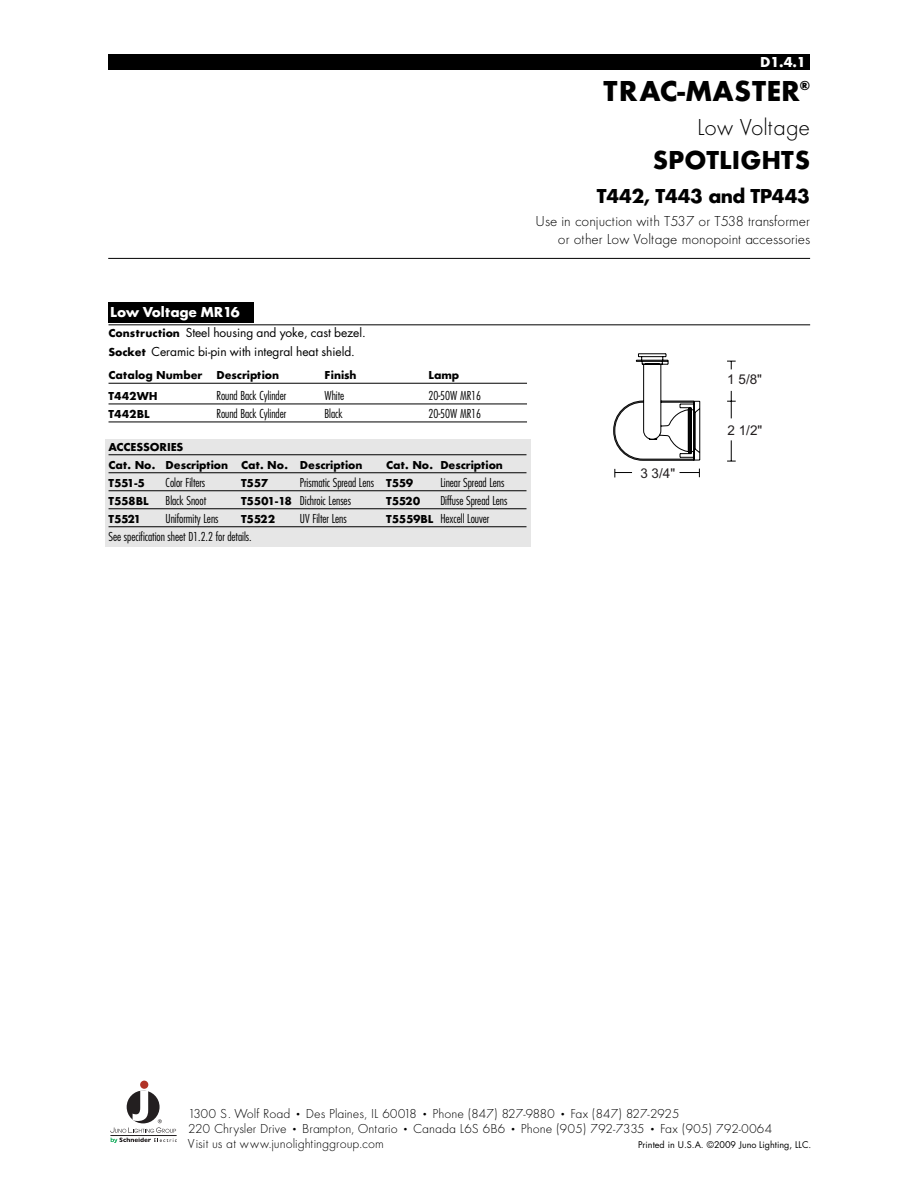
<style>
.page{position:relative;width:918px;height:1188px;background:#fff}
.page>*{position:absolute;margin:0;border:0;box-sizing:border-box;transform-origin:0 0}
.t1{font:30px "Futura Bold DTC";letter-spacing:.005em;color:#000}
.t2{font:27px "Futura Bold DTC";color:#000}
.t3{font:24px "Futura Light DTC";color:#000}
.t4{font:21px "Futura Bold DTC";letter-spacing:-.03em;color:#000}
.t5{font:15px/18px "Futura Light DTC";color:#000;text-align:right}
.t6{font:15px "Futura Bold DTC";letter-spacing:-.02em;color:#fff}
.t7{font:13.5px/15px "Futura Light DTC";color:#000}
.t8{font:13.5px "Arial";color:#231f20}
.t9{font:13.5px "Futura Bold DTC";color:#000}
.t10{font:300 condensed 12px "Futura";letter-spacing:-.005em;color:#000}
.t11{font:12px/18px "Futura Bold DTC";letter-spacing:-.005em;color:#000}
.t12{font:12px/18.3px "Futura";letter-spacing:-.005em;color:#000}
.t13{font:9px "Futura";color:#000}
.s1{font-family:"Futura Bold DTC"}
.s2{font-family:"Futura Bold DTC";font-weight:400;font-stretch:normal}
</style>
<div class="page">
<div style="left:109px;top:302px;width:145px;height:21px;background:#000"></div>
<svg style="left:613px;top:353px;width:123px;height:124px"></svg>
<hr style="left:109px;top:383px;width:418px;height:1px;background:#000">
<hr style="left:109px;top:404px;width:418px;height:1px;background:#000">
<hr style="left:109px;top:422px;width:418px;height:1px;background:#000">
<hr style="left:109px;top:325px;width:701px;height:1px;background:#000">
<div style="left:105px;top:439px;width:426px;height:108px;background:#e6e6e6"></div>
<hr style="left:109px;top:455px;width:417px;height:1px;background:#000">
<hr style="left:109px;top:473px;width:417px;height:1px;background:#000">
<hr style="left:109px;top:491px;width:417px;height:1px;background:#000">
<hr style="left:109px;top:509px;width:417px;height:1px;background:#000">
<hr style="left:109px;top:527px;width:417px;height:1px;background:#000">
<hr style="left:108px;top:258px;width:702px;height:1px;background:#000">
<div style="left:108px;top:54px;width:702px;height:16px;background:#000"></div>
<div style="left:140px;top:1081px;width:8px;height:8px;background:#b13326;border-radius:50%"></div>
<svg style="left:110px;top:1090px;width:67px;height:53px"></svg>
<p class="t6" style="left:110px;top:306px;width:131px">Low Voltage MR16</p>
<p class="t12" style="left:109px;top:325px;width:259px"><span class="s1">Construction</span> Steel housing and yoke, cast bezel.<br><span class="s1">Socket</span> Ceramic bi-pin with integral heat shield.</p>
<p class="t11" style="left:109px;top:367px;width:172px">Catalog Number Description</p>
<p class="t11" style="left:325px;top:367px;width:34px">Finish</p>
<p class="t11" style="left:429px;top:367px;width:32px">Lamp</p>
<p class="t11" style="left:109px;top:388px;width:51px">T442WH</p>
<p class="t10" style="left:217px;top:390px;width:71px">Round Back Cylinder</p>
<p class="t10" style="left:325px;top:390px;width:21px">White</p>
<p class="t10" style="left:429px;top:390px;width:54px">20-50W MR16</p>
<p class="t11" style="left:109px;top:406px;width:43px">T442BL</p>
<p class="t10" style="left:217px;top:408px;width:71px">Round Back Cylinder</p>
<p class="t10" style="left:325px;top:408px;width:20px">Black</p>
<p class="t10" style="left:429px;top:408px;width:54px">20-50W MR16</p>
<p class="t11" style="left:109px;top:439px;width:256px">ACCESSORIES<br>Cat. No. Description Cat. No. Description</p>
<p class="t11" style="left:386px;top:457px;width:118px">Cat. No. Description</p>
<p class="t11" style="left:109px;top:475px;width:38px">T551-5</p>
<p class="t10" style="left:166px;top:477px;width:41px">Color Filters</p>
<p class="t11" style="left:241px;top:475px;width:29px">T557</p>
<p class="t10" style="left:300px;top:477px;width:115px">Prismatic Spread Lens <span class="s2">T559</span></p>
<p class="t10" style="left:440px;top:477px;width:66px">Linear Spread Lens</p>
<p class="t11" style="left:109px;top:493px;width:42px">T558BL</p>
<p class="t10" style="left:166px;top:495px;width:42px">Black Snoot</p>
<p class="t10" style="left:241px;top:495px;width:111px"><span class="s2">T5501-18</span> Dichroic Lenses</p>
<p class="t11" style="left:386px;top:493px;width:36px">T5520</p>
<p class="t10" style="left:440px;top:495px;width:69px">Diffuse Spread Lens</p>
<p class="t11" style="left:109px;top:511px;width:34px">T5521</p>
<p class="t10" style="left:166px;top:513px;width:54px">Uniformity Lens</p>
<p class="t11" style="left:241px;top:511px;width:36px">T5522</p>
<p class="t10" style="left:300px;top:513px;width:48px">UV Filter Lens</p>
<p class="t10" style="left:386px;top:513px;width:105px"><span class="s2">T5559BL</span> Hexcell Louver</p>
<p class="t10" style="left:109px;top:531px;width:145px">See specification sheet D1.2.2 for details.</p>
<p class="t6" style="left:760px;top:56px;width:47px">D1.4.1</p>
<h1 class="t1" style="left:604px;top:79px;width:198px">TRAC-MASTER</h1>
<p class="t9" style="left:800px;top:80px;width:12px">®</p>
<h3 class="t3" style="left:697px;top:117px;width:115px">Low Voltage</h3>
<h2 class="t2" style="left:653px;top:149px;width:159px">SPOTLIGHTS</h2>
<h3 class="t4" style="left:597px;top:187px;width:215px">T442, T443 and TP443</h3>
<p class="t5" style="left:536px;top:213px;width:276px">Use in conjuction with T537 or T538 transformer or other Low Voltage monopoint accessories</p>
<p class="t8" style="left:727px;top:375px;width:36px">1 5/8"</p>
<p class="t8" style="left:640px;top:468px;width:36px">3 3/4"</p>
<p class="t8" style="left:728px;top:425px;width:36px">2 1/2"</p>
<p class="t7" style="left:188px;top:1107px;width:586px">1300 S. Wolf Road • Des Plaines, IL 60018 • Phone (847) 827-9880 • Fax (847) 827-2925<br>220 Chrysler Drive • Brampton, Ontario • Canada L6S 6B6 • Phone (905) 792-7335 • Fax (905) 792-0064<br>Visit us at www.junolightinggroup.com</p>
<p class="t13" style="left:638px;top:1140px;width:175px">Printed in U.S.A. ©2009 Juno Lighting, LLC.</p>
</div>
